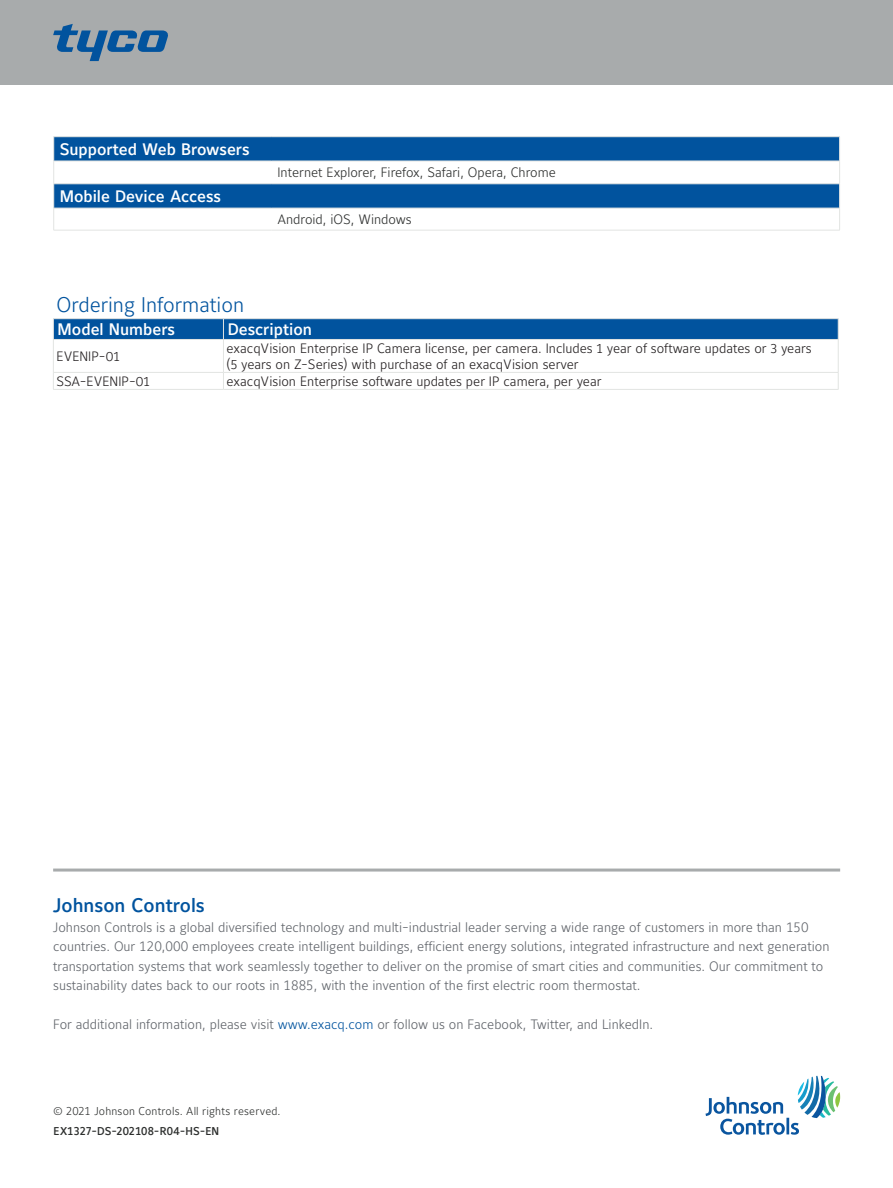
<style>
.page{position:relative;width:893px;height:1188px;background:#fff}
.page>*{position:absolute;margin:0;border:0;box-sizing:border-box;transform-origin:0 0}
.t1{font:300 21px "Maurea Jci Lf ML";color:#01539e}
.t2{font:500 19.5px "Maurea Jci Tf ML";color:#01539e}
.t3{font:500 16.5px "Maurea Jci Lf ML";color:#fff}
.t4{font:300 13.5px/19.5px "Maurea Jci Tf ML";color:#5f6369}
.t5{font:300 13.5px/16.5px "Maurea Jci Lf ML";color:#231f20}
.t6{font:300 13.5px "Maurea Jci Lf ML";color:#2d2f2e}
.t7{font:300 11.25px "Maurea Jci Tf ML";letter-spacing:.015em;color:#2d2f2e}
.t8{font:500 11.25px "Maurea Jci Tf ML";color:#2d2f2e}
.s1{color:#01539e}
</style>
<div class="page">
<svg style="left:705px;top:1076px;width:135px;height:59px"></svg>
<div style="left:0;top:0;width:893px;height:85px;background:#a8abac"></div>
<svg style="left:53px;top:24px;width:115px;height:37px"></svg>
<hr style="left:53px;top:339px;width:170px;height:1px;background:#e2e4e2">
<hr style="left:223px;top:339px;width:615px;height:1px;background:#e2e4e2">
<svg style="left:53px;top:373px;width:1px;height:16px"></svg>
<hr style="left:53px;top:372px;width:170px;height:1px;background:#e2e4e2">
<hr style="left:223px;top:372px;width:615px;height:1px;background:#e2e4e2">
<svg style="left:223px;top:373px;width:1px;height:16px"></svg>
<svg style="left:838px;top:373px;width:1px;height:16px"></svg>
<hr style="left:53px;top:389px;width:170px;height:1px;background:#e2e4e2">
<hr style="left:223px;top:389px;width:615px;height:1px;background:#e2e4e2">
<hr style="left:53px;top:318px;width:170px;height:1px;background:#e2e4e2">
<hr style="left:223px;top:318px;width:615px;height:1px;background:#e2e4e2">
<div style="left:53px;top:319px;width:786px;height:20px;background:#01539e"></div>
<hr style="left:53px;top:340px;width:1px;height:32px;background:#e2e4e2">
<hr style="left:223px;top:340px;width:1px;height:32px;background:#e2e4e2">
<hr style="left:838px;top:340px;width:1px;height:32px;background:#e2e4e2">
<svg style="left:54px;top:137px;width:785px;height:71px;fill:#01539e"></svg>
<hr style="left:54px;top:230px;width:218px;height:1px;background:#e2e4e2">
<hr style="left:272px;top:230px;width:568px;height:1px;background:#e2e4e2">
<hr style="left:54px;top:136px;width:218px;height:1px;background:#e2e4e2">
<hr style="left:272px;top:136px;width:568px;height:1px;background:#e2e4e2">
<hr style="left:54px;top:161px;width:218px;height:1px;background:#e2e4e2">
<hr style="left:272px;top:161px;width:568px;height:1px;background:#e2e4e2">
<hr style="left:54px;top:184px;width:218px;height:1px;background:#e2e4e2">
<svg style="left:53px;top:137px;width:1px;height:93px"></svg>
<hr style="left:272px;top:184px;width:568px;height:1px;background:#e2e4e2">
<svg style="left:839px;top:137px;width:1px;height:93px"></svg>
<hr style="left:54px;top:208px;width:218px;height:1px;background:#e2e4e2">
<hr style="left:272px;top:208px;width:568px;height:1px;background:#e2e4e2">
<hr style="left:53px;top:869px;width:787px;height:3px;background:#a8abac">
<p class="t3" style="left:60px;top:139px;width:192px">Supported Web Browsers</p>
<p class="t3" style="left:60px;top:186px;width:163px">Mobile Device Access</p>
<p class="t6" style="left:278px;top:164px;width:280px">Internet Explorer, Firefox, Safari, Opera, Chrome</p>
<p class="t6" style="left:278px;top:211px;width:136px">Android, iOS, Windows</p>
<h1 class="t1" style="left:57px;top:291px;width:189px">Ordering Information</h1>
<p class="t3" style="left:58px;top:320px;width:119px">Model Numbers</p>
<p class="t3" style="left:228px;top:320px;width:86px">Description</p>
<p class="t5" style="left:57px;top:348px;width:65px">EVENIP-01</p>
<p class="t5" style="left:227px;top:339px;width:586px">exacqVision Enterprise IP Camera license, per camera. Includes 1 year of software updates or 3 years (5 years on Z-Series) with purchase of an exacqVision server</p>
<p class="t5" style="left:57px;top:373px;width:95px">SSA-EVENIP-01</p>
<p class="t5" style="left:227px;top:373px;width:376px">exacqVision Enterprise software updates per IP camera, per year</p>
<h2 class="t2" style="left:53px;top:894px;width:153px">Johnson Controls</h2>
<p class="t4" style="left:53px;top:917px;width:778px">Johnson Controls is a global diversified technology and multi-industrial leader serving a wide range of customers in more than 150 countries. Our 120,000 employees create intelligent buildings, efficient energy solutions, integrated infrastructure and next generation transportation systems that work seamlessly together to deliver on the promise of smart cities and communities. Our commitment to sustainability dates back to our roots in 1885, with the invention of the first electric room thermostat.</p>
<p class="t4" style="left:53px;top:1014px;width:602px">For additional information, please visit <span class="s1">www.exacq.com</span> or follow us on Facebook, Twitter, and LinkedIn.</p>
<p class="t7" style="left:54px;top:1104px;width:229px">© 2021 Johnson Controls. All rights reserved.</p>
<p class="t8" style="left:54px;top:1124px;width:167px">EX1327-DS-202108-R04-HS-EN</p>
</div>
